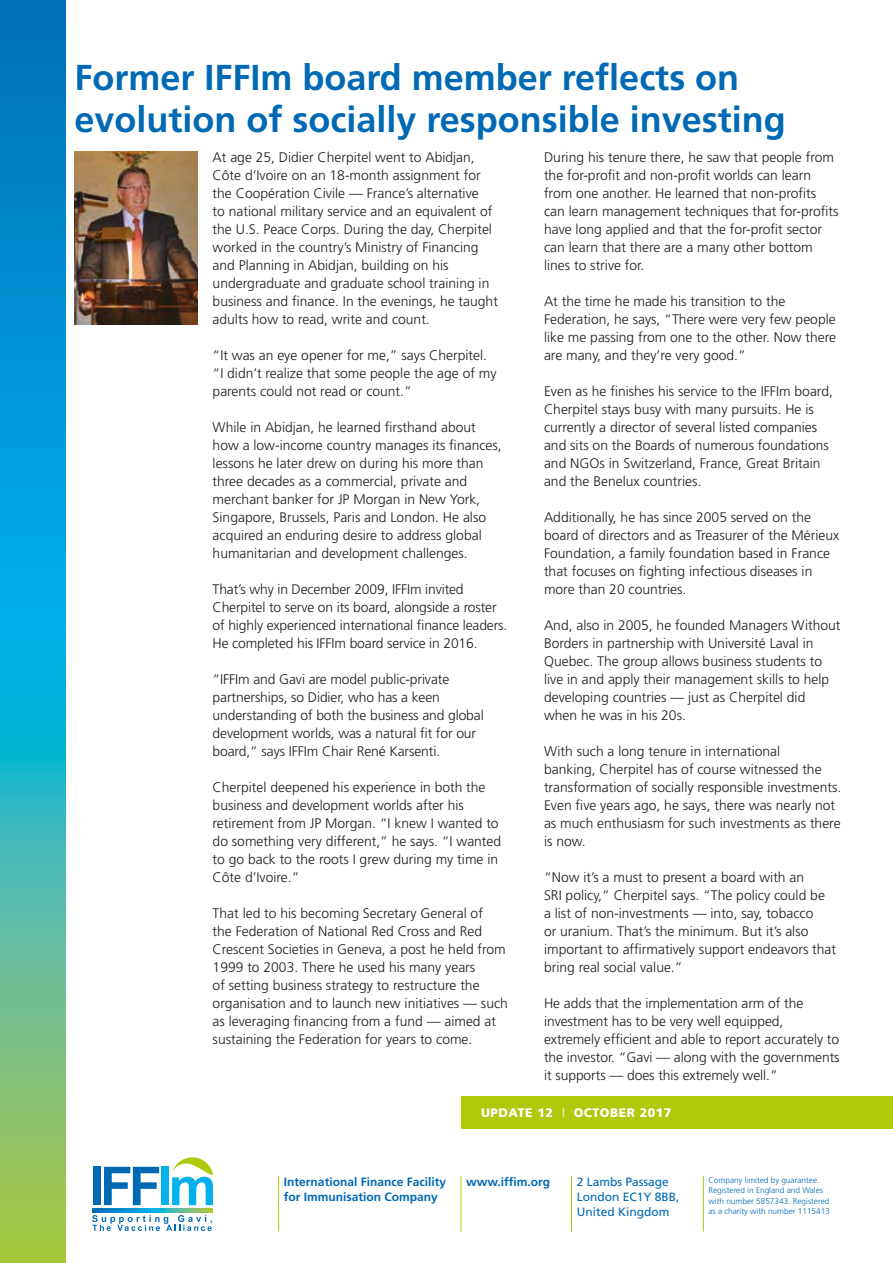
<style>
.page{position:relative;width:893px;height:1263px;background:#fff}
.page>*{position:absolute;margin:0;border:0;box-sizing:border-box;transform-origin:0 0}
.t1{font:700 36px/42px "Frutiger LT Std";color:#0069b4}
.t2{font:300 13.8px/18px "Frutiger";color:#1d1d1b}
.t3{font:900 12.3px "Frutiger";letter-spacing:.04em;color:#fff}
.t4{font:700 12px/15px "Frutiger";color:#0069b4}
.t5{font:12px/15px "Frutiger";color:#0069b4}
.t6{font:300 8.25px/10.5px "Frutiger";color:#0069b4}
.s1{font-weight:300}
</style>
<div class="page">
<hr style="left:278px;top:1176px;width:1px;height:55px;background:#afca0b">
<hr style="left:461px;top:1176px;width:1px;height:55px;background:#afca0b">
<hr style="left:571px;top:1176px;width:1px;height:55px;background:#afca0b">
<hr style="left:703px;top:1176px;width:1px;height:55px;background:#afca0b">
<svg style="left:92px;top:1215px;width:120px;height:16px"></svg>
<svg style="left:92px;top:1209px;width:121px;height:3px"></svg>
<div style="left:93px;top:1167px;width:7px;height:38px;background:#0069b4"></div>
<svg style="left:104px;top:1167px;width:55px;height:38px"></svg>
<div style="left:161px;top:1167px;width:8px;height:38px;background:#00b1eb"></div>
<svg style="left:172px;top:1157px;width:41px;height:48px"></svg>
<svg style="left:0;top:0;width:65px;height:1263px;background:#2ca6b6"></svg>
<img style="left:74px;top:151px;width:124px;height:174px">
<div style="left:461px;top:1096px;width:432px;height:33px;background:#afca0b"></div>
<h1 class="t1" style="left:74px;top:57px;width:713px">Former IFFIm board member reflects on evolution of socially responsible investing</h1>
<p class="t2" style="left:213px;top:148px;width:287px">At age 25, Didier Cherpitel went to Abidjan, Côte d’Ivoire on an 18-month assignment for the Coopération Civile — France’s alternative<br>to national military service and an equivalent of the U.S. Peace Corps. During the day, Cherpitel worked in the country’s Ministry of Financing and Planning in Abidjan, building on his undergraduate and graduate school training in business and finance. In the evenings, he taught adults how to read, write and count.</p>
<p class="t2" style="left:213px;top:346px;width:285px">“It was an eye opener for me,” says Cherpitel. “I didn’t realize that some people the age of my parents could not read or count.”</p>
<p class="t2" style="left:213px;top:418px;width:291px">While in Abidjan, he learned firsthand about how a low-income country manages its finances, lessons he later drew on during his more than three decades as a commercial, private and merchant banker for JP Morgan in New York, Singapore, Brussels, Paris and London. He also acquired an enduring desire to address global humanitarian and development challenges.</p>
<p class="t2" style="left:213px;top:580px;width:296px">That’s why in December 2009, IFFIm invited Cherpitel to serve on its board, alongside a roster of highly experienced international finance leaders.<br>He completed his IFFIm board service in 2016.</p>
<p class="t2" style="left:213px;top:670px;width:273px">“IFFIm and Gavi are model public-private partnerships, so Didier, who has a keen understanding of both the business and global development worlds, was a natural fit for our board,” says IFFIm Chair René Karsenti.</p>
<p class="t2" style="left:213px;top:778px;width:290px">Cherpitel deepened his experience in both the business and development worlds after his retirement from JP Morgan. “I knew I wanted to do something very different,” he says. “I wanted to go back to the roots I grew during my time in Côte d’Ivoire.”</p>
<p class="t2" style="left:213px;top:904px;width:297px">That led to his becoming Secretary General of<br>the Federation of National Red Cross and Red Crescent Societies in Geneva, a post he held from 1999 to 2003. There he used his many years<br>of setting business strategy to restructure the organisation and to launch new initiatives — such as leveraging financing from a fund — aimed at sustaining the Federation for years to come.</p>
<p class="t2" style="left:544px;top:148px;width:296px">During his tenure there, he saw that people from the for-profit and non-profit worlds can learn from one another. He learned that non-profits can learn management techniques that for-profits have long applied and that the for-profit sector can learn that there are a many other bottom lines to strive for.</p>
<p class="t2" style="left:544px;top:292px;width:293px">At the time he made his transition to the Federation, he says, “There were very few people like me passing from one to the other. Now there are many, and they’re very good.”</p>
<p class="t2" style="left:544px;top:382px;width:290px">Even as he finishes his service to the IFFIm board, Cherpitel stays busy with many pursuits. He is currently a director of several listed companies and sits on the Boards of numerous foundations and NGOs in Switzerland, France, Great Britain and the Benelux countries.</p>
<p class="t2" style="left:544px;top:508px;width:297px">Additionally, he has since 2005 served on the board of directors and as Treasurer of the Mérieux Foundation, a family foundation based in France that focuses on fighting infectious diseases in more than 20 countries.</p>
<p class="t2" style="left:544px;top:616px;width:298px">And, also in 2005, he founded Managers Without Borders in partnership with Université Laval in Quebec. The group allows business students to live in and apply their management skills to help developing countries — just as Cherpitel did when he was in his 20s.</p>
<p class="t2" style="left:544px;top:742px;width:299px">With such a long tenure in international<br>banking, Cherpitel has of course witnessed the transformation of socially responsible investments.<br>Even five years ago, he says, there was nearly not as much enthusiasm for such investments as there is now.</p>
<p class="t2" style="left:544px;top:868px;width:294px">“Now it’s a must to present a board with an<br>SRI policy,” Cherpitel says. “The policy could be<br>a list of non-investments — into, say, tobacco<br>or uranium. That’s the minimum. But it’s also important to affirmatively support endeavors that bring real social value.”</p>
<p class="t2" style="left:544px;top:994px;width:297px">He adds that the implementation arm of the investment has to be very well equipped, extremely efficient and able to report accurately to the investor. “Gavi — along with the governments it supports — does this extremely well.”</p>
<p class="t3" style="left:481px;top:1105px;width:192px">UPDATE 12 <span class="s1">I</span> OCTOBER 2017</p>
<p class="t4" style="left:284px;top:1174px;width:164px">International Finance Facility for Immunisation Company</p>
<p class="t4" style="left:466px;top:1174px;width:86px">www.iffim.org</p>
<p class="t5" style="left:577px;top:1174px;width:104px">2 Lambs Passage<br>London EC1Y 8BB,<br>United Kingdom</p>
<p class="t6" style="left:708px;top:1175px;width:123px">Company limited by guarantee.<br>Registered in England and Wales with number 5857343. Registered as a charity with number 1115413</p>
</div>
